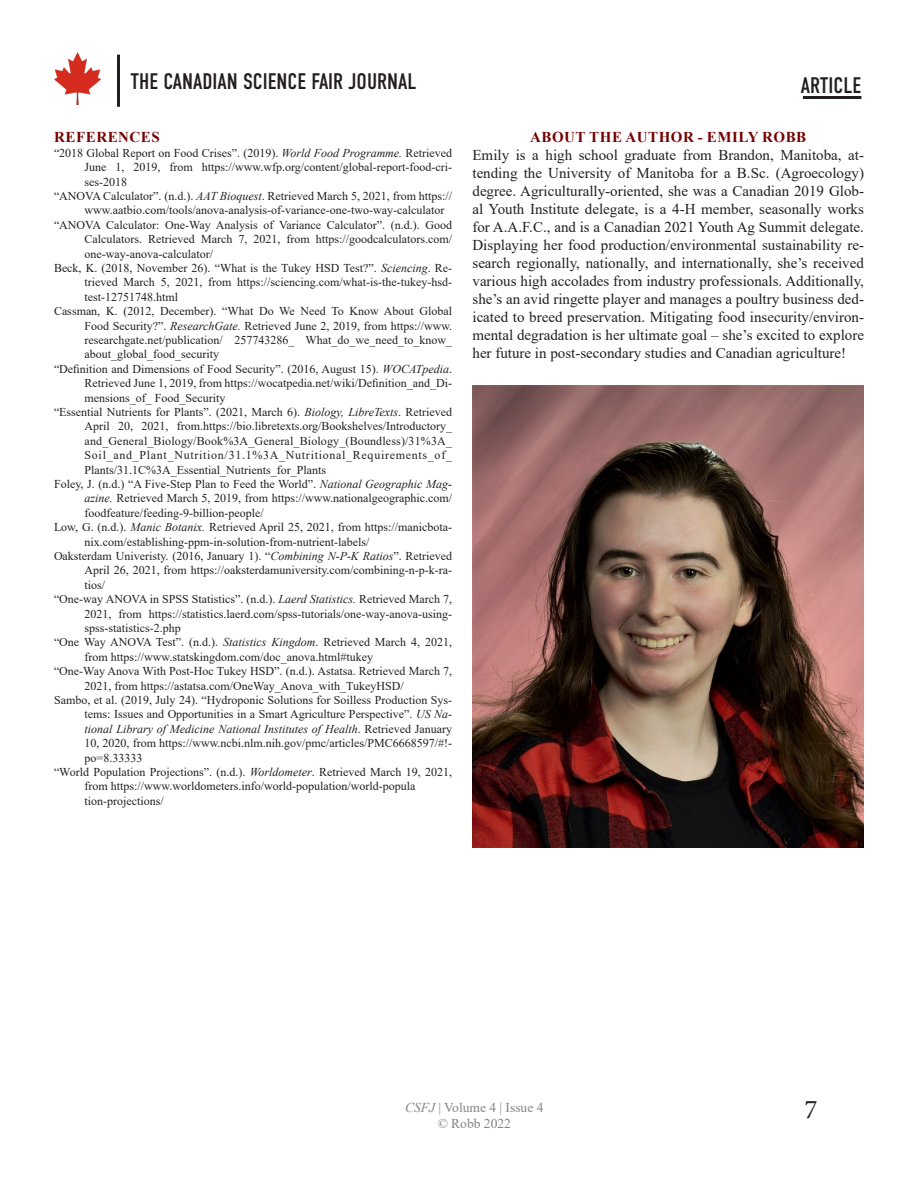
<style>
.page{position:relative;width:918px;height:1188px;background:#fff}
.page>*{position:absolute;margin:0;border:0;box-sizing:border-box;transform-origin:0 0}
.t1{font:27px "Minion Pro";color:#231f20}
.t2{font:22.5px "DIN Condensed";color:#231f20}
.Body_Text{font:15px/18px "Times New Roman";color:#231f20;text-align:justify}
.t3{font:700 15px "Times New Roman";letter-spacing:.035em;color:#740304}
.t4{font:13.5px/16.2px "Times New Roman";color:#828487;text-align:center}
.References{font:12px/14.4px "Times New Roman";color:#231f20;text-align:justify}
.s1{font-style:italic}
</style>
<div class="page">
<img style="left:54px;top:52px;width:47px;height:52px">
<hr style="left:117px;top:55px;width:3px;height:52px;background:#231f20">
<hr style="left:803px;top:96px;width:58px;height:3px;background:#231f20">
<img style="left:472px;top:385px;width:392px;height:462px">
<h2 class="t2" style="left:130px;top:69px;width:288px">THE CANADIAN SCIENCE FAIR JOURNAL</h2>
<h2 class="t2" style="left:801px;top:73px;width:62px">ARTICLE</h2>
<p class="t3" style="left:54px;top:127px;width:107px">REFERENCES</p>
<p class="References" style="left:85px;top:145px;width:369px;text-indent:-31px">“2018 Global Report on Food Crises”. (2019). <span class="s1">World Food Programme.</span> Retrieved June 1, 2019, from https://www.wfp.org/content/global-report-food-cri&shy;ses-2018</p>
<p class="References" style="left:85px;top:188px;width:369px;text-indent:-31px">“ANOVA Calculator”. (n.d.). <span class="s1">AAT Bioquest</span>. Retrieved March 5, 2021, from https:// www.aatbio.com/tools/anova-analysis-of-variance-one-two-way-calculator</p>
<p class="References" style="left:85px;top:217px;width:369px;text-indent:-31px">“ANOVA Calculator: One-Way Analysis of Variance Calculator”. (n.d.). Good Calculators. Retrieved March 7, 2021, from https://goodcalculators.com/ one-way-anova-calculator/</p>
<p class="References" style="left:85px;top:260px;width:369px;text-indent:-31px">Beck, K. (2018, November 26). “What is the Tukey HSD Test?”. <span class="s1">Sciencing</span>. Re&shy;trieved March 5, 2021, from https://sciencing.com/what-is-the-tukey-hsd&shy;test-12751748.html</p>
<p class="References" style="left:85px;top:304px;width:369px;text-indent:-31px">Cassman, K. (2012, December). “What Do We Need To Know About Global Food Security?”. <span class="s1">ResearchGate.</span> Retrieved June 2, 2019, from https://www. researchgate.net/publication/ 257743286_ What_do_we_need_to_know_ about_global_food_security</p>
<p class="References" style="left:85px;top:361px;width:369px;text-indent:-31px">“Definition and Dimensions of Food Security”. (2016, August 15). <span class="s1">WOCATpedia</span>.<br>Retrieved June 1, 2019, from https://wocatpedia.net/wiki/Definition_and_Di&shy;mensions_of_ Food_Security</p>
<p class="References" style="left:85px;top:404px;width:369px;text-indent:-31px">“Essential Nutrients for Plants”. (2021, March 6). <span class="s1">Biology, LibreTexts</span>. Retrieved April 20, 2021, from.https://bio.libretexts.org/Bookshelves/Introductory_ and_General_Biology/Book%3A_General_Biology_(Boundless)/31%3A_ Soil_and_Plant_Nutrition/31.1%3A_Nutritional_Requirements_of_ Plants/31.1C%3A_Essential_Nutrients_for_Plants</p>
<p class="References" style="left:85px;top:476px;width:369px;text-indent:-31px">Foley, J. (n.d.) “A Five-Step Plan to Feed the World”. <span class="s1">National Geographic Mag&shy;azine.</span> Retrieved March 5, 2019, from https://www.nationalgeographic.com/ foodfeature/feeding-9-billion-people/</p>
<p class="References" style="left:85px;top:520px;width:369px;text-indent:-31px">Low, G. (n.d.). <span class="s1">Manic Botanix.</span> Retrieved April 25, 2021, from https://manicbota&shy;nix.com/establishing-ppm-in-solution-from-nutrient-labels/</p>
<p class="References" style="left:85px;top:548px;width:369px;text-indent:-31px">Oaksterdam Univeristy. (2016, January 1). “<span class="s1">Combining N-P-K Ratios</span>”. Retrieved April 26, 2021, from https://oaksterdamuniversity.com/combining-n-p-k-ra&shy;tios/</p>
<p class="References" style="left:85px;top:592px;width:369px;text-indent:-31px">“One-way ANOVA in SPSS Statistics”. (n.d.). <span class="s1">Laerd Statistics.</span> Retrieved March 7, 2021, from https://statistics.laerd.com/spss-tutorials/one-way-anova-using&shy;spss-statistics-2.php</p>
<p class="References" style="left:85px;top:635px;width:369px;text-indent:-31px">“One Way ANOVA Test”. (n.d.). <span class="s1">Statistics Kingdom</span>. Retrieved March 4, 2021, from https://www.statskingdom.com/doc_anova.html#tukey</p>
<p class="References" style="left:85px;top:664px;width:369px;text-indent:-31px">“One-Way Anova With Post-Hoc Tukey HSD”. (n.d.). Astatsa. Retrieved March 7,<br>2021, from https://astatsa.com/OneWay_Anova_with_TukeyHSD/</p>
<p class="References" style="left:85px;top:692px;width:369px;text-indent:-31px">Sambo, et al. (2019, July 24). “Hydroponic Solutions for Soilless Production Sys&shy;tems: Issues and Opportunities in a Smart Agriculture Perspective”. <span class="s1">US Na&shy;tional Library of Medicine National Institutes of Health</span>. Retrieved January 10, 2020, from https://www.ncbi.nlm.nih.gov/pmc/articles/PMC6668597/#!- po=8.33333</p>
<p class="References" style="left:54px;top:764px;width:400px;text-align:center">“World Population Projections”. (n.d.). <span class="s1">Worldometer</span>. Retrieved March 19, 2021, from https://www.worldometers.info/world-population/world-popula</p>
<p class="References" style="left:85px;top:793px;width:81px">tion-projections/</p>
<p class="t3" style="left:530px;top:127px;width:278px">ABOUT THE AUTHOR - EMILY ROBB</p>
<p class="Body_Text" style="left:472px;top:146px;width:393px">Emily is a high school graduate from Brandon, Manitoba, at&shy;tending the University of Manitoba for a B.Sc. (Agroecology) degree. Agriculturally-oriented, she was a Canadian 2019 Glob&shy;al Youth Institute delegate, is a 4-H member, seasonally works for A.A.F.C., and is a Canadian 2021 Youth Ag Summit delegate.<br>Displaying her food production/environmental sustainability re&shy;search regionally, nationally, and internationally, she’s received various high accolades from industry professionals. Additionally, she’s an avid ringette player and manages a poultry business ded&shy;icated to breed preservation. Mitigating food insecurity/environ&shy;mental degradation is her ultimate goal – she’s excited to explore her future in post-secondary studies and Canadian agriculture!</p>
<p class="t4" style="left:405px;top:1099px;width:140px"><span class="s1">CSFJ</span> | Volume 4 | Issue 4 © Robb 2022</p>
<h1 class="t1" style="left:805px;top:1091px;width:14px">7</h1>
</div>
